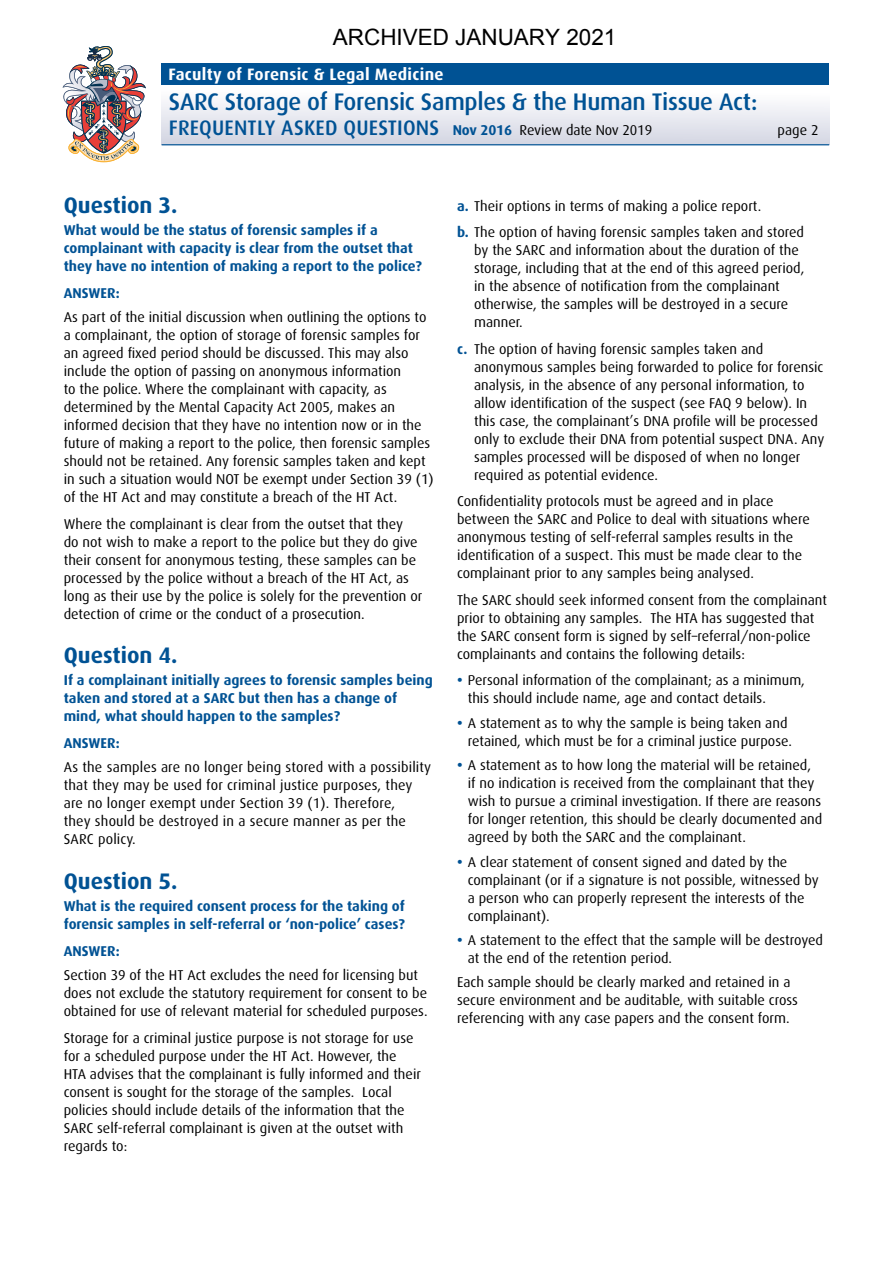
<style>
.page{position:relative;width:893px;height:1263px;background:#fff}
.page>*{position:absolute;margin:0;border:0;box-sizing:border-box;transform-origin:0 0}
.t1{font:500 24px "Dax";letter-spacing:-.01em;color:#005294}
.t2{font:700 22.5px "Dax";color:#005294}
.t3{font:22.5px "Arial";color:#000}
.t4{font:500 21px "Dax";letter-spacing:.01em;color:#005294}
.t5{font:700 16.5px "Dax";letter-spacing:.02em;color:#fff}
.t6{font:14.25px/18px "Dax";color:#000}
.t7{font:700 14.25px/18px "Dax";color:#005294}
.s1{font-weight:700;font-size:14.25px}
.s2{font-weight:400;font-size:14.25px;color:#000}
.s3{font-weight:700;color:#005294}
</style>
<div class="page">
<div style="left:162px;top:85px;width:667px;height:60px;background:linear-gradient(to bottom,#fff,#d3d6e3)"></div>
<div style="left:162px;top:64px;width:667px;height:21px;background:#005294"></div>
<hr style="left:162px;top:144px;width:667px;height:1px;background:#005294">
<svg style="left:63px;top:46px;width:83px;height:116px"></svg>
<h2 class="t3" style="left:333px;top:25px;width:285px">ARCHIVED JANUARY 2021</h2>
<p class="t5" style="left:168px;top:65px;width:277px">Faculty of Forensic &amp; Legal Medicine</p>
<h1 class="t1" style="left:169px;top:88px;width:590px">SARC Storage of Forensic Samples &amp; the Human Tissue Act:</h1>
<h3 class="t4" style="left:169px;top:116px;width:485px">Frequently Asked Questions <span class="s1">Nov 2016</span> <span class="s2">Review date Nov 2019</span></h3>
<p class="t6" style="left:777px;top:121px;width:43px">page 2</p>
<h2 class="t2" style="left:64px;top:192px;width:115px">Question 3.</h2>
<p class="t7" style="left:64px;top:221px;width:360px">What would be the status of forensic samples if a complainant with capacity is clear from the outset that they have no intention of making a report to the police?</p>
<p class="t7" style="left:64px;top:284px;width:58px">Answer:</p>
<p class="t6" style="left:64px;top:308px;width:371px">As part of the initial discussion when outlining the options to a complainant, the option of storage of forensic samples for an agreed fixed period should be discussed. This may also include the option of passing on anonymous information<br>to the police. Where the complainant with capacity, as determined by the Mental Capacity Act 2005, makes an informed decision that they have no intention now or in the future of making a report to the police, then forensic samples should not be retained. Any forensic samples taken and kept in such a situation would NOT be exempt under Section 39 (1) of the HT Act and may constitute a breach of the HT Act.</p>
<p class="t6" style="left:64px;top:515px;width:360px">Where the complainant is clear from the outset that they<br>do not wish to make a report to the police but they do give their consent for anonymous testing, these samples can be processed by the police without a breach of the HT Act, as long as their use by the police is solely for the prevention or detection of crime or the conduct of a prosecution.</p>
<h2 class="t2" style="left:64px;top:643px;width:115px">Question 4.</h2>
<p class="t7" style="left:64px;top:672px;width:371px">If a complainant initially agrees to forensic samples being taken and stored at a SARC but then has a change of mind, what should happen to the samples?</p>
<p class="t7" style="left:64px;top:734px;width:58px">Answer:</p>
<p class="t6" style="left:64px;top:758px;width:369px">As the samples are no longer being stored with a possibility that they may be used for criminal justice purposes, they are no longer exempt under Section 39 (1). Therefore,<br>they should be destroyed in a secure manner as per the SARC policy.</p>
<h2 class="t2" style="left:64px;top:868px;width:115px">Question 5.</h2>
<p class="t7" style="left:64px;top:897px;width:343px">What is the required consent process for the taking of forensic samples in self-referral or ‘non-police’ cases?</p>
<p class="t7" style="left:64px;top:942px;width:58px">Answer:</p>
<p class="t6" style="left:64px;top:966px;width:365px">Section 39 of the HT Act excludes the need for licensing but does not exclude the statutory requirement for consent to be obtained for use of relevant material for scheduled purposes.</p>
<p class="t6" style="left:64px;top:1029px;width:359px">Storage for a criminal justice purpose is not storage for use for a scheduled purpose under the HT Act. However, the HTA advises that the complainant is fully informed and their consent is sought for the storage of the samples. Local policies should include details of the information that the SARC self-referral complainant is given at the outset with regards to:</p>
<p class="t6" style="left:457px;top:193px;width:348px;line-height:26.5px"><span class="s3">a.</span> Their options in terms of making a police report.<br><span class="s3">b.</span> The option of having forensic samples taken and stored</p>
<p class="t6" style="left:474px;top:242px;width:332px">by the SARC and information about the duration of the storage, including that at the end of this agreed period, in the absence of notification from the complainant otherwise, the samples will be destroyed in a secure manner.</p>
<p class="t6" style="left:474px;top:340px;width:352px;text-indent:-17px"><span class="s3">c.</span> The option of having forensic samples taken and anonymous samples being forwarded to police for forensic analysis, in the absence of any personal information, to allow identification of the suspect (see FAQ 9 below). In this case, the complainant’s DNA profile will be processed only to exclude their DNA from potential suspect DNA. Any samples processed will be disposed of when no longer required as potential evidence.</p>
<p class="t6" style="left:457px;top:493px;width:354px">Confidentiality protocols must be agreed and in place between the SARC and Police to deal with situations where anonymous testing of self-referral samples results in the identification of a suspect. This must be made clear to the complainant prior to any samples being analysed.</p>
<p class="t6" style="left:457px;top:591px;width:371px">The SARC should seek informed consent from the complainant prior to obtaining any samples. The HTA has suggested that the SARC consent form is signed by self–referral/non-police complainants and contains the following details:</p>
<p class="t6" style="left:468px;top:672px;width:339px;text-indent:-11px"><span class="s3">•</span> Personal information of the complainant; as a minimum, this should include name, age and contact details.</p>
<p class="t6" style="left:468px;top:714px;width:326px;text-indent:-11px"><span class="s3">•</span> A statement as to why the sample is being taken and retained, which must be for a criminal justice purpose.</p>
<p class="t6" style="left:468px;top:756px;width:356px;text-indent:-11px"><span class="s3">•</span> A statement as to how long the material will be retained, if no indication is received from the complainant that they wish to pursue a criminal investigation. If there are reasons for longer retention, this should be clearly documented and agreed by both the SARC and the complainant.</p>
<p class="t6" style="left:468px;top:853px;width:352px;text-indent:-11px"><span class="s3">•</span> A clear statement of consent signed and dated by the complainant (or if a signature is not possible, witnessed by a person who can properly represent the interests of the complainant).</p>
<p class="t6" style="left:468px;top:931px;width:357px;text-indent:-11px"><span class="s3">•</span> A statement to the effect that the sample will be destroyed at the end of the retention period.</p>
<p class="t6" style="left:457px;top:973px;width:342px">Each sample should be clearly marked and retained in a secure environment and be auditable, with suitable cross referencing with any case papers and the consent form.</p>
</div>
